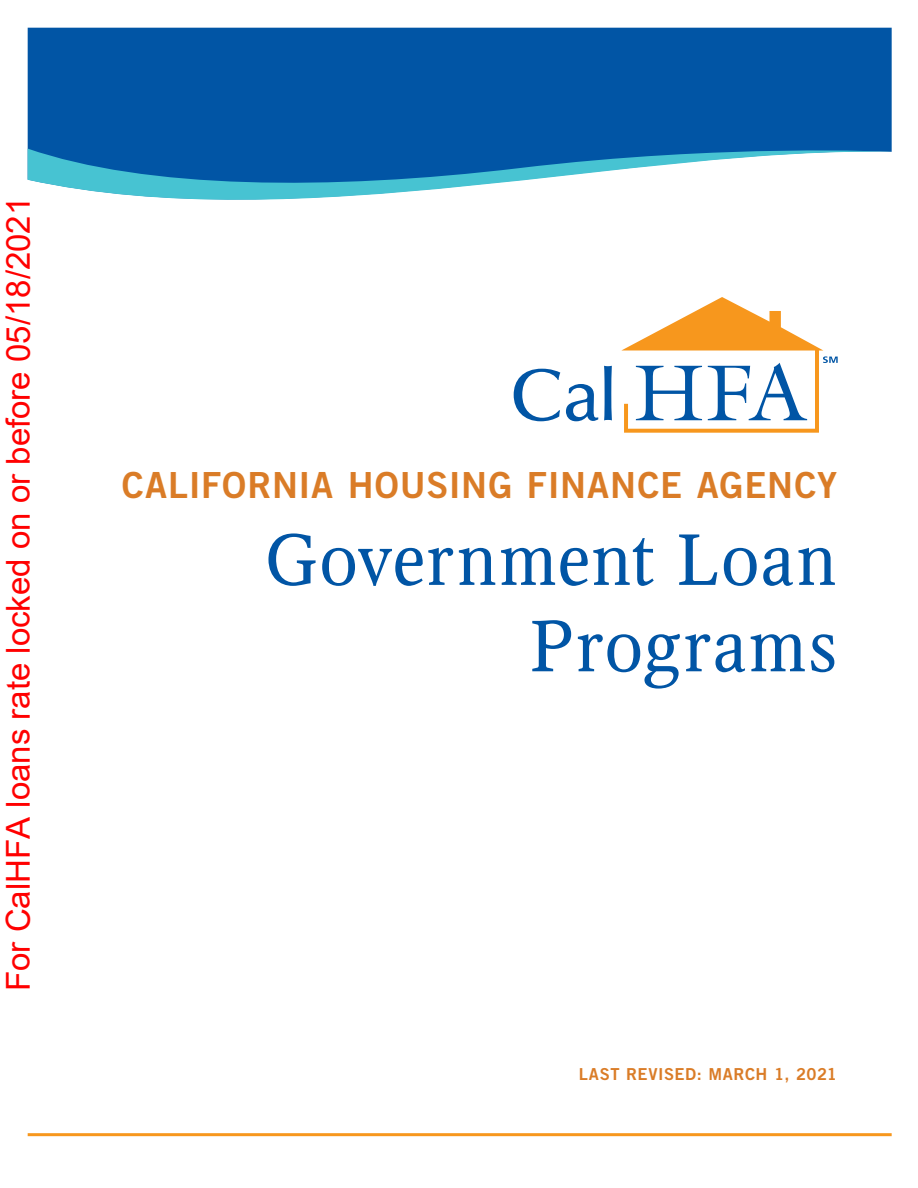
<style>
.page{position:relative;width:918px;height:1188px;background:#fff}
.page>*{position:absolute;margin:0;border:0;box-sizing:border-box;transform-origin:0 0}
.Header_-_Handbook_Na{font:72px/86.4px "Octava";letter-spacing:.015em;color:#0155a5;text-align:right}
.Header_-_Handbook_Na-2{font:36px "Trade Gothic LT Std Bd 2";letter-spacing:.02em;color:#da7c27}
.t1{font:33px "Arial";color:#f00}
.date{font:16.5px "Trade Gothic LT Std Bd 2";letter-spacing:.03em;color:#da7c27}
</style>
<div class="page">
<div style="left:28px;top:28px;width:864px;height:116px;background:#0155a5"></div>
<svg style="left:28px;top:144px;width:864px;height:56px"></svg>
<hr style="left:28px;top:1133px;width:864px;height:3px;background:#f7971d">
<svg style="left:621px;top:297px;width:217px;height:136px"></svg>
<svg style="left:514px;top:369px;width:46px;height:52px"></svg>
<svg style="left:566px;top:384px;width:32px;height:37px"></svg>
<svg style="left:604px;top:366px;width:8px;height:54px"></svg>
<p class="t1" style="left:-5px;top:991px;width:796px;rotate:-90deg">For CalHFA loans rate locked on or before 05/18/2021</p>
<h1 class="Header_-_Handbook_Na-2" style="left:122px;top:463px;width:717px">CALIFORNIA HOUSING FINANCE AGENCY</h1>
<h1 class="Header_-_Handbook_Na" style="left:265px;top:516px;width:574px">Government Loan<br>Programs</h1>
<p class="date" style="left:579px;top:1064px;width:260px">LAST REVISED: MARCH 1, 2021</p>
</div>
